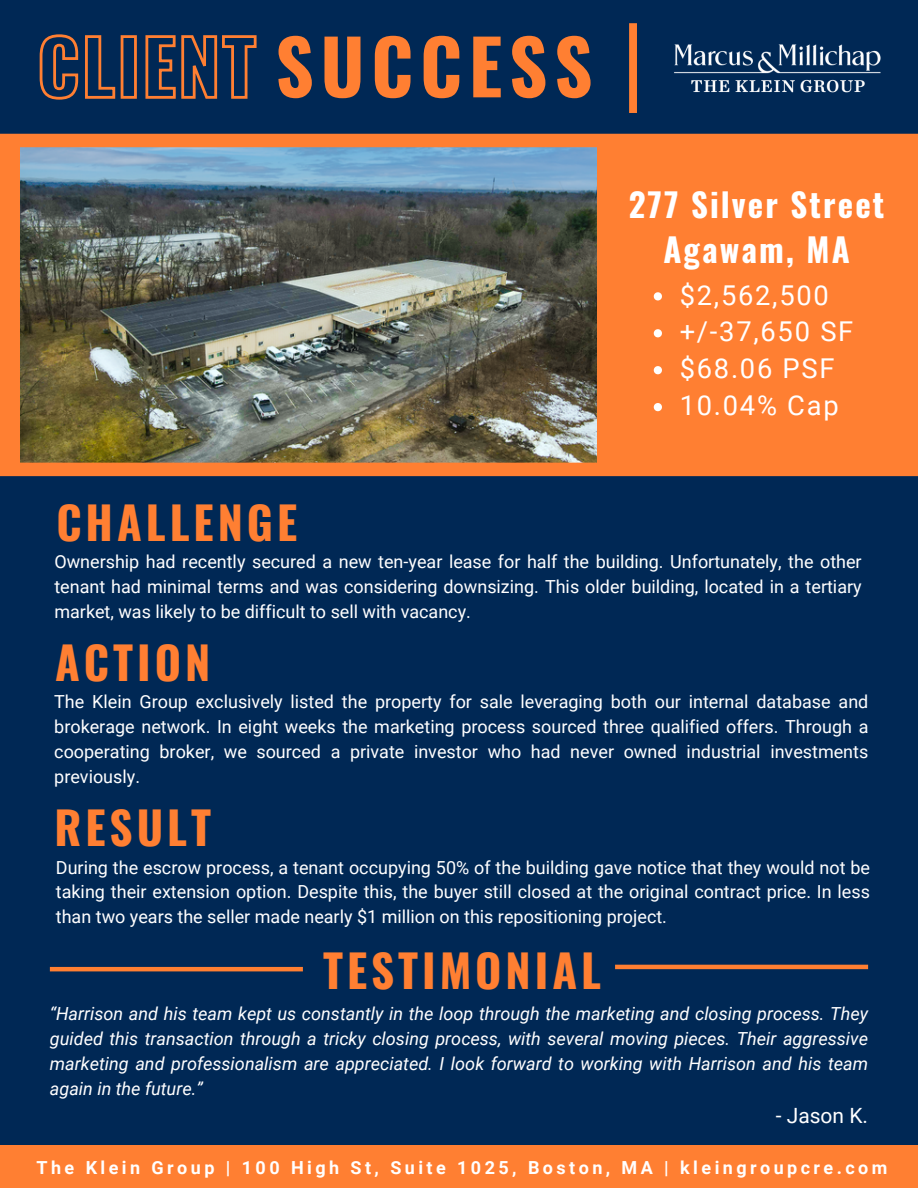
<style>
.page{position:relative;width:918px;height:1188px;background:#002855}
.page>*{position:absolute;margin:0;border:0;box-sizing:border-box;transform-origin:0 0}
.t1{font:700 75px "Oswald";letter-spacing:.09em;color:#ff7f32}
.t2{font:700 45px "Oswald";letter-spacing:.09em;color:#ff7f32}
.t3{font:700 32.85px/45px "Oswald";letter-spacing:.065em;color:#fff;text-align:center}
.t4{font:27.3px "Roboto";letter-spacing:.065em;color:#fff}
.t5{font:21px "Roboto";color:#fff}
.t6{font:18px/24.8px "Roboto";color:#fff;text-align:justify}
.t7{font:italic 18px/24.8px "Roboto";color:#fff;text-align:justify}
.t8{font:700 18px "Roboto";letter-spacing:.19em;color:#fff}
.s1{color:rgb(0 0 0/0)}
</style>
<div class="page">
<div style="left:0;top:140px;width:918px;height:329px;background:#ff7f32"></div>
<img style="left:674px;top:44px;width:207px;height:49px">
<img style="left:20px;top:147px;width:576px;height:316px">
<div style="left:629px;top:23px;width:8px;height:90px;background:#ff7f32"></div>
<div style="left:0;top:1146px;width:918px;height:42px;background:#ff7f32"></div>
<div style="left:0;top:134px;width:918px;height:13px;background:#ff7f32"></div>
<div style="left:0;top:463px;width:918px;height:13px;background:#ff7f32"></div>
<svg style="left:39px;top:34px;width:218px;height:66px"></svg>
<svg style="left:654px;top:292px;width:8px;height:8px"></svg>
<svg style="left:654px;top:329px;width:8px;height:8px"></svg>
<svg style="left:654px;top:366px;width:8px;height:8px"></svg>
<svg style="left:654px;top:403px;width:8px;height:8px"></svg>
<hr style="left:50px;top:967px;width:253px;height:4px;background:#ff7f32">
<hr style="left:615px;top:965px;width:253px;height:4px;background:#ff7f32">
<p class="t1" style="left:37px;top:8px;width:557px"><span class="s1">CLIENT</span> SUCCESS</p>
<h2 class="t3" style="left:629px;top:181px;width:257px">277 Silver Street<br>Agawam, MA</h2>
<p class="t4" style="left:680px;top:279px;width:151px">$2,562,500</p>
<h2 class="t4" style="left:680px;top:316px;width:175px">+/-37,650 SF</h2>
<p class="t4" style="left:680px;top:353px;width:156px">$68.06 PSF</p>
<p class="t4" style="left:680px;top:390px;width:161px">10.04% Cap</p>
<p class="t2" style="left:56px;top:487px;width:242px">CHALLENGE</p>
<h3 class="t6" style="left:54px;top:550px;width:809px">Ownership had recently secured a new ten-year lease for half the building. Unfortunately, the other tenant had minimal terms and was considering downsizing. This older building, located in a tertiary market, was likely to be difficult to sell with vacancy.</h3>
<p class="t2" style="left:55px;top:627px;width:157px">ACTION</p>
<h2 class="t6" style="left:54px;top:690px;width:816px">The Klein Group exclusively listed the property for sale leveraging both our internal database and brokerage network. In eight weeks the marketing process sourced three qualified offers. Through a cooperating broker, we sourced a private investor who had never owned industrial investments previously.</h2>
<p class="t2" style="left:55px;top:792px;width:158px">RESULT</p>
<p class="t6" style="left:56px;top:855px;width:816px">During the escrow process, a tenant occupying 50% of the building gave notice that they would not be taking their extension option. Despite this, the buyer still closed at the original contract price. In less than two years the seller made nearly $1 million on this repositioning project.</p>
<p class="t2" style="left:323px;top:936px;width:280px">TESTIMONIAL</p>
<p class="t7" style="left:50px;top:1002px;width:820px">“Harrison and his team kept us constantly in the loop through the marketing and closing process. They guided this transaction through a tricky closing process, with several moving pieces. Their aggressive marketing and professionalism are appreciated. I look forward to working with Harrison and his team again in the future.”</p>
<h2 class="t5" style="left:776px;top:1103px;width:94px">- Jason K.</h2>
<p class="t8" style="left:37px;top:1157px;width:852px">The Klein Group | 100 High St, Suite 1025, Boston, MA | kleingroupcre.com</p>
</div>
